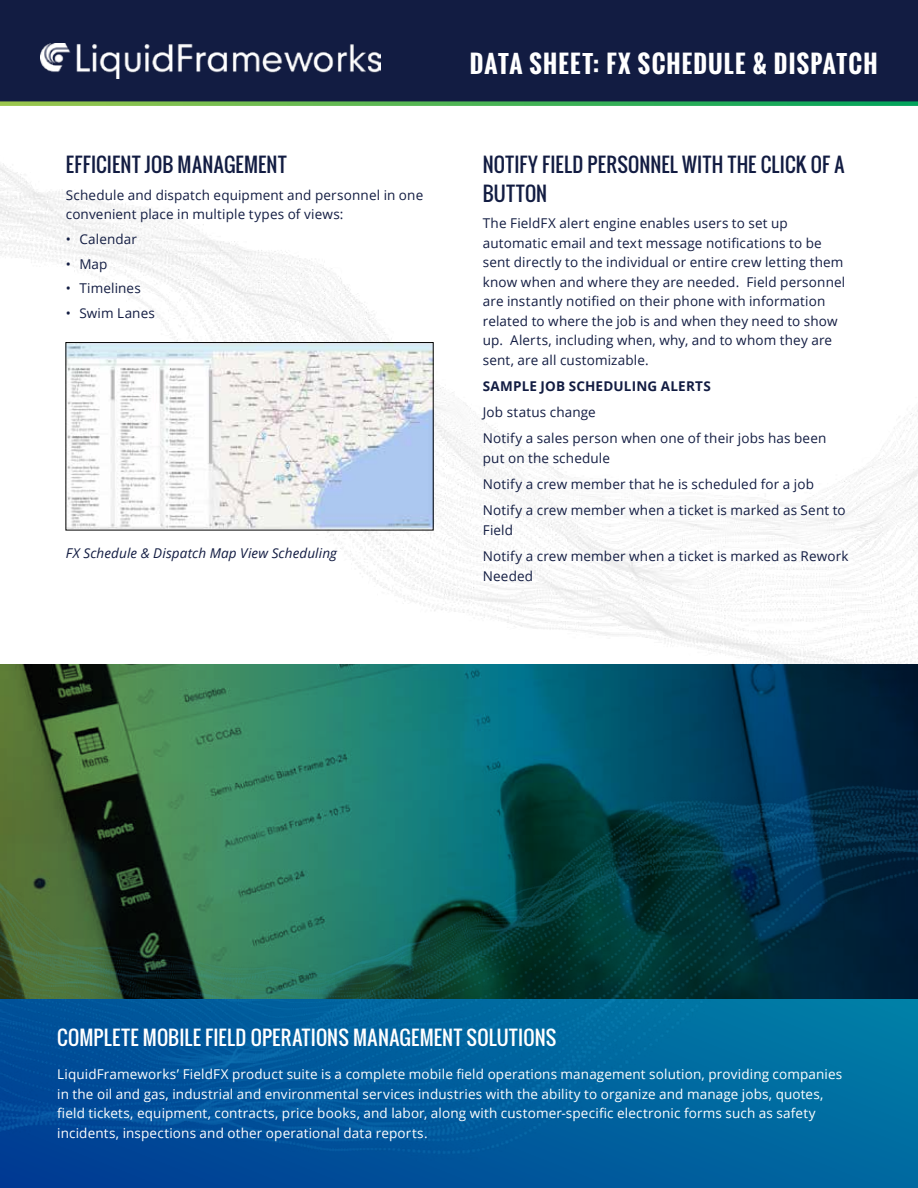
<style>
.page{position:relative;width:918px;height:1188px;background:#fff}
.page>*{position:absolute;margin:0;border:0;box-sizing:border-box;transform-origin:0 0}
.t1{font:700 24px "Oswald";letter-spacing:.05em;color:#fff}
.t2{font:19.5px/28.5px "Oswald";letter-spacing:.02em;color:#121c42}
.t3{font:19.5px "Oswald";letter-spacing:.02em;color:#fff}
.t4{font:13.5px/19.5px "Open Sans";letter-spacing:.01em;color:#121c42}
.t5{font:13.5px/19.5px "Open Sans";letter-spacing:.01em;color:#fff}
.t6{font:italic 13.5px "Open Sans";letter-spacing:.01em;color:#121c42}
.t7{font:700 13.5px "Open Sans";letter-spacing:.01em;color:#121c42}
</style>
<div class="page">
<img style="left:0;top:163px;width:918px;height:501px">
<div style="left:0;top:0;width:918px;height:104px;background:#121c42"></div>
<img style="left:41px;top:44px;width:340px;height:35px">
<svg style="left:0;top:101px;width:918px;height:5px;background:#4ba854"></svg>
<div style="left:0;top:999px;width:918px;height:189px;background:linear-gradient(to right,#003992,#006aa1)"></div>
<svg style="left:0;top:664px;width:918px;height:58px;background:#185f5d"></svg>
<img style="left:0;top:722px;width:918px;height:444px">
<img style="left:68px;top:344px;width:363px;height:184px">
<div style="left:66px;top:342px;width:367px;height:188px;border:1px solid #000"></div>
<h2 class="t2" style="left:66px;top:151px;width:222px">EFFICIENT JOB MANAGEMENT</h2>
<p class="t4" style="left:66px;top:185px;width:359px">Schedule and dispatch equipment and personnel in one convenient place in multiple types of views:</p>
<p class="t4" style="left:66px;top:229px;width:73px">• Calendar</p>
<p class="t4" style="left:66px;top:254px;width:43px">• Map</p>
<p class="t4" style="left:66px;top:278px;width:77px">• Timelines</p>
<p class="t4" style="left:66px;top:303px;width:91px">• Swim Lanes</p>
<p class="t6" style="left:66px;top:544px;width:273px">FX Schedule &amp; Dispatch Map View Scheduling</p>
<h1 class="t1" style="left:470px;top:45px;width:409px">DATA SHEET: FX SCHEDULE &amp; DISPATCH</h1>
<h2 class="t2" style="left:483px;top:151px;width:363px">NOTIFY FIELD PERSONNEL WITH THE CLICK OF A<br>BUTTON</h2>
<p class="t4" style="left:483px;top:213px;width:364px">The FieldFX alert engine enables users to set up automatic email and text message notifications to be sent directly to the individual or entire crew letting them know when and where they are needed. Field personnel are instantly notified on their phone with information related to where the job is and when they need to show up. Alerts, including when, why, and to whom they are sent, are all customizable.</p>
<p class="t7" style="left:483px;top:376px;width:230px">SAMPLE JOB SCHEDULING ALERTS</p>
<p class="t4" style="left:483px;top:399px;width:345px;line-height:26.2px">Job status change<br>Notify a sales person when one of their jobs has been</p>
<p class="t4" style="left:483px;top:444px;width:364px;line-height:26.2px">put on the schedule<br>Notify a crew member that he is scheduled for a job<br>Notify a crew member when a ticket is marked as Sent to</p>
<p class="t4" style="left:483px;top:516px;width:367px;line-height:26.2px">Field<br>Notify a crew member when a ticket is marked as Rework</p>
<p class="t4" style="left:483px;top:566px;width:52px">Needed</p>
<h2 class="t3" style="left:57px;top:1023px;width:501px">COMPLETE MOBILE FIELD OPERATIONS MANAGEMENT SOLUTIONS</h2>
<p class="t5" style="left:57px;top:1064px;width:787px">LiquidFrameworks’ FieldFX product suite is a complete mobile field operations management solution, providing companies in the oil and gas, industrial and environmental services industries with the ability to organize and manage jobs, quotes, field tickets, equipment, contracts, price books, and labor, along with customer-specific electronic forms such as safety incidents, inspections and other operational data reports.</p>
</div>
